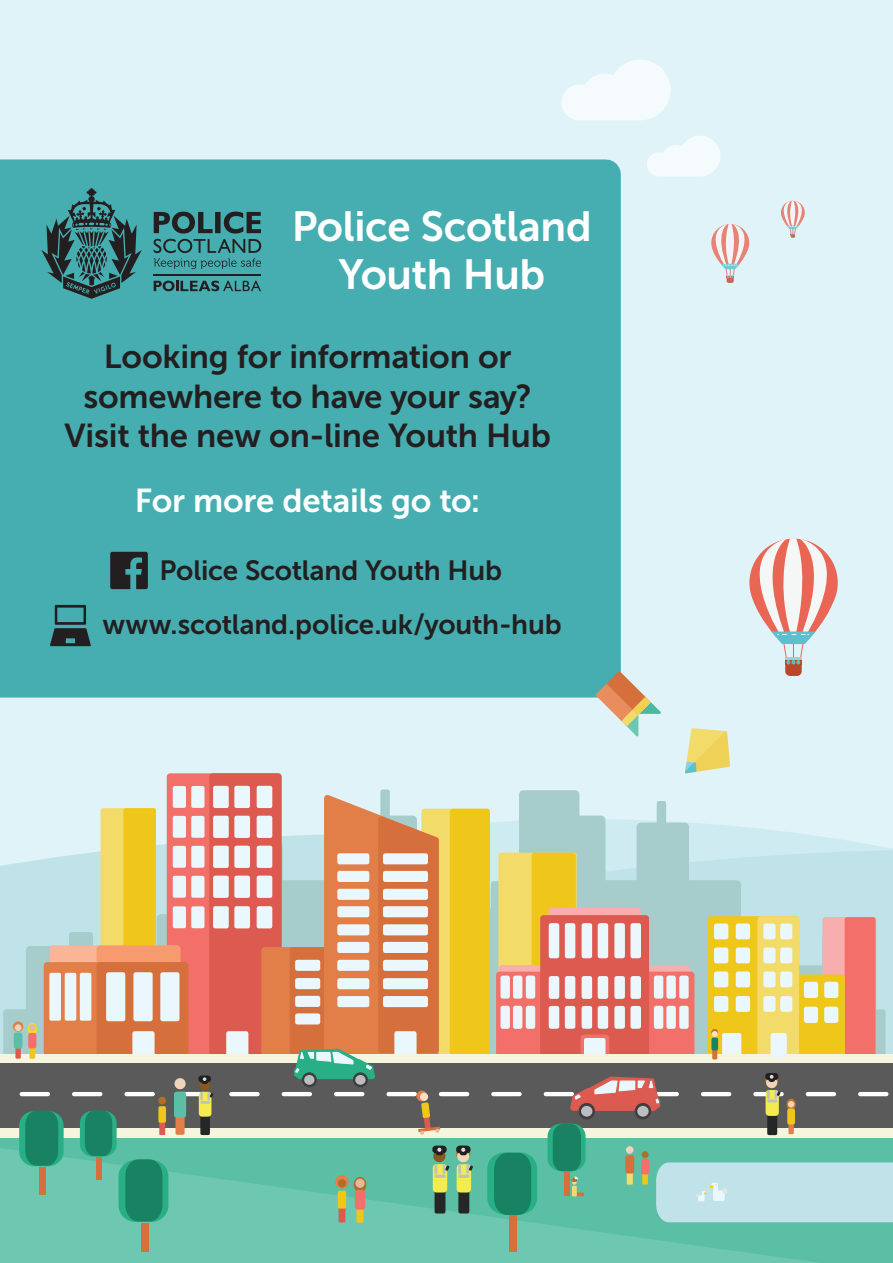
<style>
.page{position:relative;width:893px;height:1263px;background:#fff}
.page>*{position:absolute;margin:0;border:0;box-sizing:border-box;transform-origin:0 0}
.Title_Page{font:42px/48px "Museo Sans 700";letter-spacing:-.01em;color:#fff;text-align:center}
.Title_Page-2{font:33px/39.6px "Museo Sans 700";letter-spacing:-.01em;color:#231f20;text-align:center}
.Title_Page-3{font:33px "Museo Sans 700";letter-spacing:-.005em;color:#fff}
.Title_Page-4{font:27.75px "Museo Sans 700";letter-spacing:-.005em;color:#231f20}
</style>
<div class="page">
<div style="left:0;top:0;width:893px;height:1058px;background:#dff3f9"></div>
<div style="left:0;top:159px;width:621px;height:538px;background:#46aeb1"></div>
<div style="left:0;top:863px;width:16px;height:191px;background:#c0e2e9"></div>
<div style="left:0;top:1131px;width:893px;height:132px;background:#5abfa4"></div>
<svg style="left:0;top:1148px;width:821px;height:115px;fill:#6dc7b1"></svg>
<div style="left:6px;top:1012px;width:20px;height:42px;background:#a7cccc"></div>
<div style="left:3px;top:1009px;width:26px;height:48px;border:6px solid #a7cccc"></div>
<div style="left:212px;top:776px;width:66px;height:277px;background:#dc5a50"></div>
<div style="left:209px;top:773px;width:73px;height:284px;border:6px solid #dc5a50"></div>
<div style="left:173px;top:786px;width:13px;height:22px;background:#eaf7fd;border:3px solid #eaf7fd"></div>
<div style="left:191px;top:786px;width:13px;height:22px;background:#eaf7fd;border:3px solid #eaf7fd"></div>
<div style="left:213px;top:786px;width:16px;height:22px;background:#eaf7fd;border:4px solid #eaf7fd"></div>
<div style="left:234px;top:786px;width:16px;height:22px;background:#eaf7fd;border:4px solid #eaf7fd"></div>
<div style="left:257px;top:786px;width:15px;height:22px;background:#eaf7fd"></div>
<div style="left:141px;top:1223px;width:7px;height:29px;background:#d56f3c"></div>
<div style="left:510px;top:1215px;width:7px;height:37px;background:#d56f3c"></div>
<div style="left:13px;top:1021px;width:10px;height:11px;border:6px solid #e27f48;border-radius:50%"></div>
<div style="left:15px;top:1046px;width:6px;height:13px;border:2px solid #dc5a50"></div>
<div style="left:14px;top:1032px;width:8px;height:17px;border:5px solid #5abfa4"></div>
<div style="left:15px;top:1024px;width:7px;height:7px;border:3px solid #f0d4ba;border-radius:50%"></div>
<div style="left:356px;top:1206px;width:8px;height:17px;border:3px solid #efc71a"></div>
<svg style="left:16px;top:789px;width:877px;height:433px"></svg>
<svg style="left:561px;top:60px;width:110px;height:60px"></svg>
<svg style="left:647px;top:136px;width:73px;height:40px"></svg>
<svg style="left:685px;top:728px;width:45px;height:46px"></svg>
<svg style="left:594px;top:669px;width:67px;height:68px"></svg>
<div style="left:727px;top:276px;width:7px;height:7px;background:#c26950;border-radius:2px"></div>
<svg style="left:711px;top:224px;width:39px;height:54px"></svg>
<svg style="left:781px;top:200px;width:24px;height:38px"></svg>
<div style="left:785px;top:660px;width:17px;height:16px;background:#bb4726;border-radius:5px"></div>
<svg style="left:749px;top:538px;width:89px;height:126px"></svg>
<svg style="left:41px;top:188px;width:101px;height:111px;background:#397a7d"></svg>
<svg style="left:154px;top:212px;width:107px;height:57px;background:#3a8183"></svg>
<svg style="left:154px;top:281px;width:107px;height:10px"></svg>
<hr style="left:154px;top:274px;width:107px;height:1px;background:#231f20">
<svg style="left:110px;top:552px;width:38px;height:37px"></svg>
<svg style="left:50px;top:605px;width:41px;height:41px;background:#346668"></svg>
<p class="Title_Page" style="left:292px;top:202px;width:301px">Police Scotland<br>Youth Hub</p>
<p class="Title_Page-2" style="left:64px;top:337px;width:488px">Looking for information or somewhere to have your say?<br>Visit the new on-line Youth Hub</p>
<p class="Title_Page-3" style="left:135px;top:483px;width:347px">For more details go to:</p>
<p class="Title_Page-4" style="left:159px;top:555px;width:344px">Police Scotland Youth Hub</p>
<p class="Title_Page-4" style="left:102px;top:609px;width:461px">www.scotland.police.uk/youth-hub</p>
</div>
